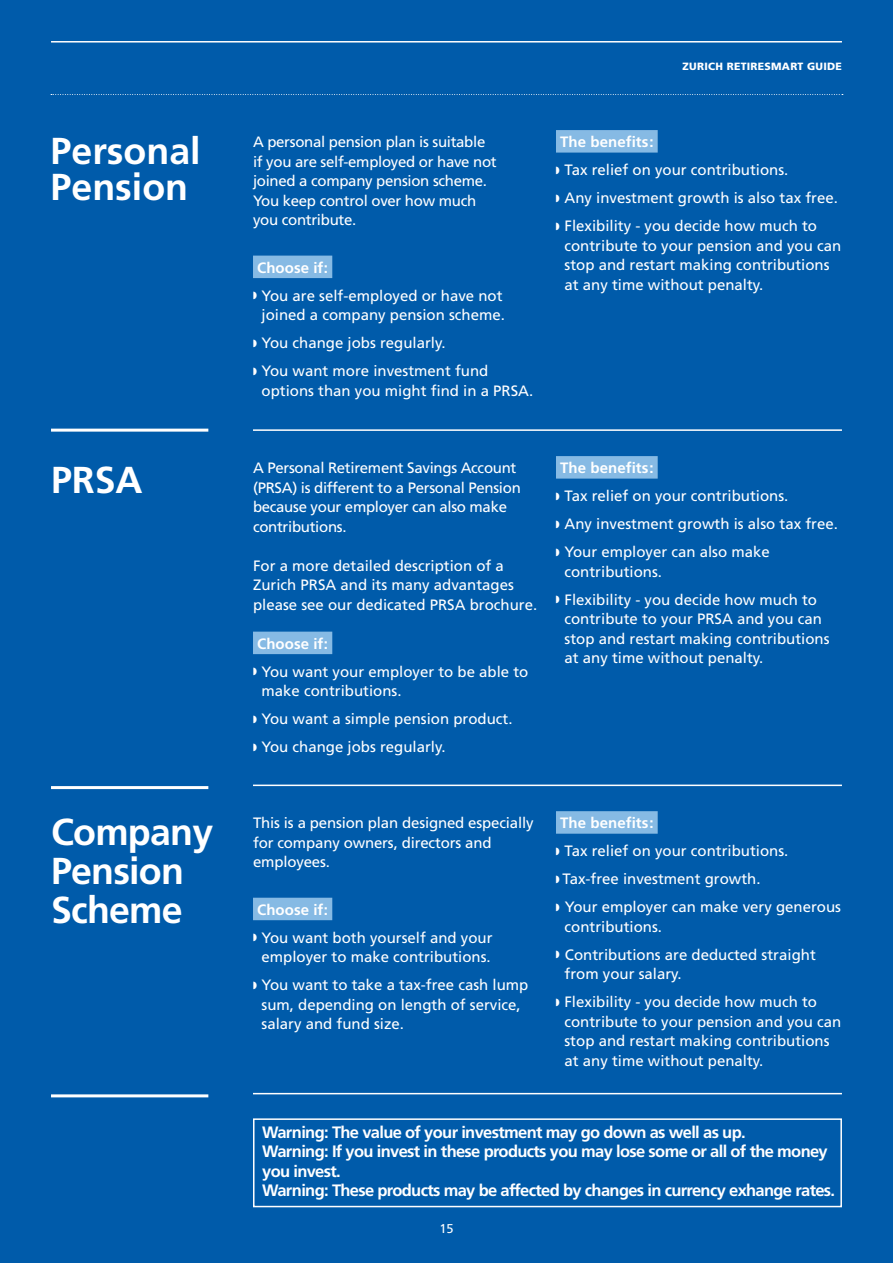
<style>
.page{position:relative;width:893px;height:1263px;background:#005baa}
.page>*{position:absolute;margin:0;border:0;box-sizing:border-box;transform-origin:0 0}
.t1{font:700 37.5px/39px "Frutiger";letter-spacing:-.02em;color:#fff}
.t2{font:700 37.5px/35.7px "Frutiger";color:#fff}
.t3{font:700 16.5px/19.5px "Frutiger";letter-spacing:-.04em;color:#fff}
.t4{font:15px/28px "Frutiger";color:#fff}
.t5{font:15px/19.5px "Frutiger";letter-spacing:-.02em;color:#fff}
.t6{font:12.75px "Frutiger";color:#fff}
.t7{font:900 10.5px "Frutiger";letter-spacing:.025em;color:#fff}
.s1{font-weight:700}
</style>
<div class="page">
<div style="left:253px;top:256px;width:79px;height:22px;background:#86bae4"></div>
<div style="left:556px;top:130px;width:102px;height:23px;background:#86bae4"></div>
<div style="left:253px;top:632px;width:79px;height:22px;background:#86bae4"></div>
<div style="left:556px;top:456px;width:102px;height:23px;background:#86bae4"></div>
<hr style="left:253px;top:429px;width:589px;height:2px;background:#fff">
<hr style="left:51px;top:429px;width:157px;height:3px;background:#fff">
<hr style="left:51px;top:786px;width:157px;height:3px;background:#fff">
<hr style="left:253px;top:784px;width:589px;height:2px;background:#fff">
<div style="left:253px;top:898px;width:79px;height:22px;background:#86bae4"></div>
<div style="left:556px;top:811px;width:102px;height:23px;background:#86bae4"></div>
<div style="left:253px;top:1118px;width:589px;height:89px;border:2px solid #fff"></div>
<hr style="left:51px;top:1094px;width:157px;height:3px;background:#fff">
<hr style="left:253px;top:1093px;width:589px;height:1px;background:#fff">
<hr style="left:51px;top:41px;width:791px;height:2px;background:#fff">
<svg style="left:51px;top:94px;width:792px;height:1px"></svg>
<p class="t7" style="left:683px;top:60px;width:161px">ZURICH RETIRESMART GUIDE</p>
<h1 class="t2" style="left:51px;top:133px;width:152px">Personal<br>Pension</h1>
<p class="t5" style="left:253px;top:132px;width:245px">A personal pension plan is suitable if you are self-employed or have not joined a company pension scheme.<br>You keep control over how much you contribute.</p>
<p class="t4" style="left:253px;top:254px;width:251px"><span class="s1">Choose if:<br></span>◗ You are self-employed or have not</p>
<p class="t4" style="left:253px;top:301px;width:253px;text-indent:9px">joined a company pension scheme. ◗ You change jobs regularly.<br>◗ You want more investment fund</p>
<p class="t4" style="left:261px;top:377px;width:273px">options than you might find in a PRSA.</p>
<p class="t4" style="left:556px;top:128px;width:283px"><span class="s1">The benefits:<br></span>◗ Tax relief on your contributions.<br>◗ Any investment growth is also tax free. ◗ Flexibility - you decide how much to</p>
<p class="t4" style="left:564px;top:236px;width:278px;line-height:19.5px">contribute to your pension and you can stop and restart making contributions at any time without penalty.</p>
<h1 class="t1" style="left:51px;top:461px;width:93px">PRSA</h1>
<p class="t5" style="left:253px;top:458px;width:269px">A Personal Retirement Savings Account (PRSA) is different to a Personal Pension because your employer can also make contributions.</p>
<p class="t4" style="left:253px;top:556px;width:286px;line-height:19.5px">For a more detailed description of a<br>Zurich PRSA and its many advantages please see our dedicated PRSA brochure.</p>
<p class="t4" style="left:253px;top:630px;width:277px"><span class="s1">Choose if:<br></span>◗ You want your employer to be able to</p>
<p class="t4" style="left:253px;top:677px;width:261px;text-indent:9px">make contributions.<br>◗ You want a simple pension product. ◗ You change jobs regularly.</p>
<p class="t4" style="left:556px;top:454px;width:283px"><span class="s1">The benefits:<br></span>◗ Tax relief on your contributions.<br>◗ Any investment growth is also tax free. ◗ Your employer can also make</p>
<p class="t4" style="left:556px;top:558px;width:263px;text-indent:9px">contributions.<br>◗ Flexibility - you decide how much to</p>
<p class="t4" style="left:564px;top:609px;width:267px;line-height:19.5px">contribute to your PRSA and you can stop and restart making contributions at any time without penalty.</p>
<h1 class="t1" style="left:51px;top:813px;width:164px">Company<br>Pension<br>Scheme</h1>
<p class="t4" style="left:253px;top:813px;width:282px;line-height:19.5px">This is a pension plan designed especially for company owners, directors and employees.</p>
<p class="t4" style="left:253px;top:896px;width:241px"><span class="s1">Choose if:<br></span>◗ You want both yourself and your</p>
<p class="t4" style="left:253px;top:943px;width:277px;text-indent:9px">employer to make contributions.<br>◗ You want to take a tax-free cash lump</p>
<p class="t4" style="left:261px;top:995px;width:261px;line-height:19.5px">sum, depending on length of service, salary and fund size.</p>
<p class="t4" style="left:556px;top:809px;width:287px"><span class="s1">The benefits:<br></span>◗ Tax relief on your contributions.<br>◗ Tax-free investment growth.<br>◗ Your employer can make very generous</p>
<p class="t4" style="left:556px;top:913px;width:261px;text-indent:9px">contributions.<br>◗ Contributions are deducted straight</p>
<p class="t4" style="left:556px;top:960px;width:263px;text-indent:9px">from your salary.<br>◗ Flexibility - you decide how much to</p>
<p class="t4" style="left:564px;top:1012px;width:278px;line-height:19.5px">contribute to your pension and you can stop and restart making contributions at any time without penalty.</p>
<p class="t3" style="left:262px;top:1122px;width:575px">Warning: The value of your investment may go down as well as up.<br>Warning: If you invest in these products you may lose some or all of the money you invest.<br>Warning: These products may be affected by changes in currency exhange rates.</p>
<p class="t6" style="left:439px;top:1221px;width:16px">15</p>
</div>
